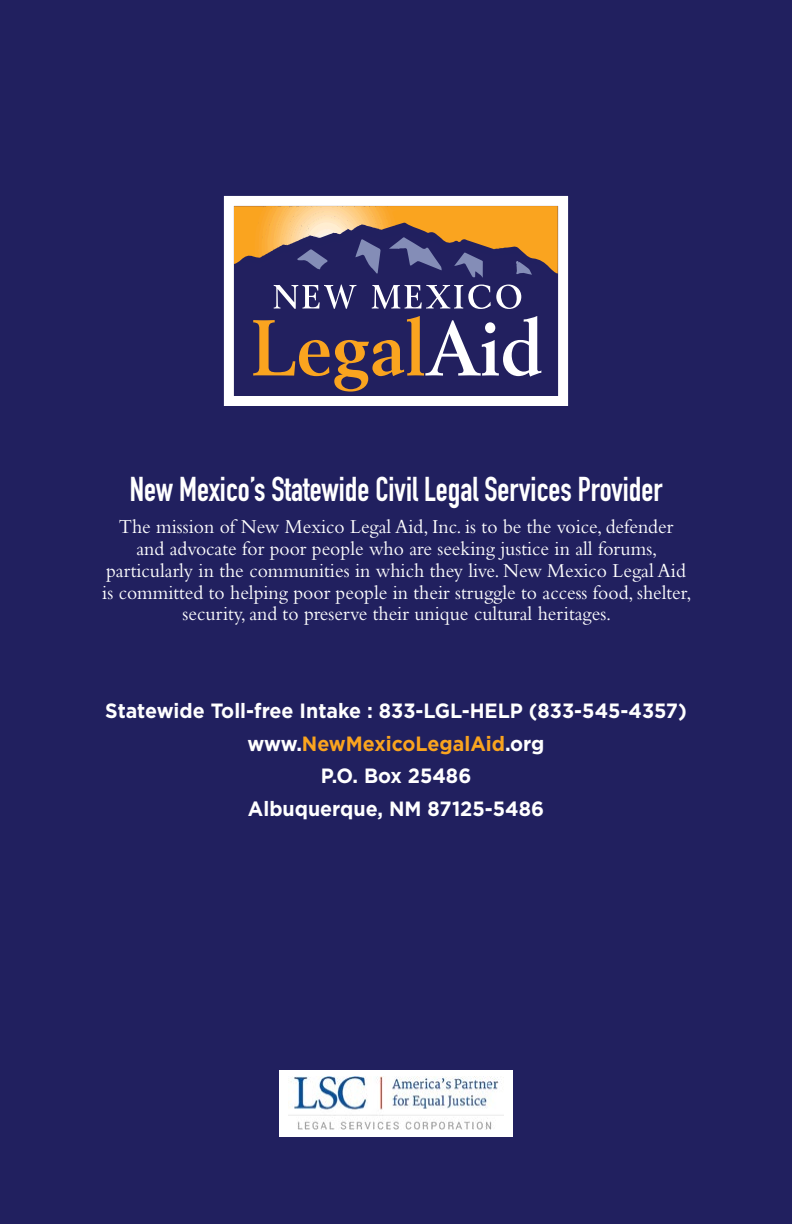
<style>
.page{position:relative;width:792px;height:1224px;background:#21205f}
.page>*{position:absolute;margin:0;border:0;box-sizing:border-box;transform-origin:0 0}
.subhead{font:700 34px "DIN Condensed";color:#fff;scale:.95 1}
.body_text{font:20.6px/21.8px "Bembo";color:#fff;text-align:center;scale:.95 1}
.body_text-2{font:700 20.6px "Gotham";color:#fff;scale:.95 1}
.body_text-3{font:700 20.6px "Gotham";color:#faa41f;scale:.95 1}
.s1{color:#fff}
</style>
<div class="page">
<svg style="left:223px;top:195px;width:346px;height:211px"></svg>
<div style="left:280px;top:1070px;width:233px;height:66px;background:#fff"></div>
<img style="left:289px;top:1076px;width:215px;height:53px">
<p class="subhead" style="left:130px;top:466px;width:562px">New Mexico’s Statewide Civil Legal Services Provider</p>
<p class="body_text" style="left:102px;top:516px;width:622px">The mission of New Mexico Legal Aid, Inc. is to be the voice, defender<br>and advocate for poor people who are seeking justice in all forums, particularly in the communities in which they live. New Mexico Legal Aid is committed to helping poor people in their struggle to access food, shelter, security, and to preserve their unique cultural heritages.</p>
<p class="body_text-2" style="left:105px;top:699px;width:614px">Statewide Toll-free Intake : 833-LGL-HELP (833-545-4357)</p>
<p class="body_text-3" style="left:247px;top:731px;width:314px"><span class="s1">www.</span>NewMexicoLegalAid<span class="s1">.org</span></p>
<p class="body_text-2" style="left:321px;top:764px;width:160px">P.O. Box 25486</p>
<p class="body_text-2" style="left:248px;top:796px;width:313px">Albuquerque, NM 87125-5486</p>
</div>
